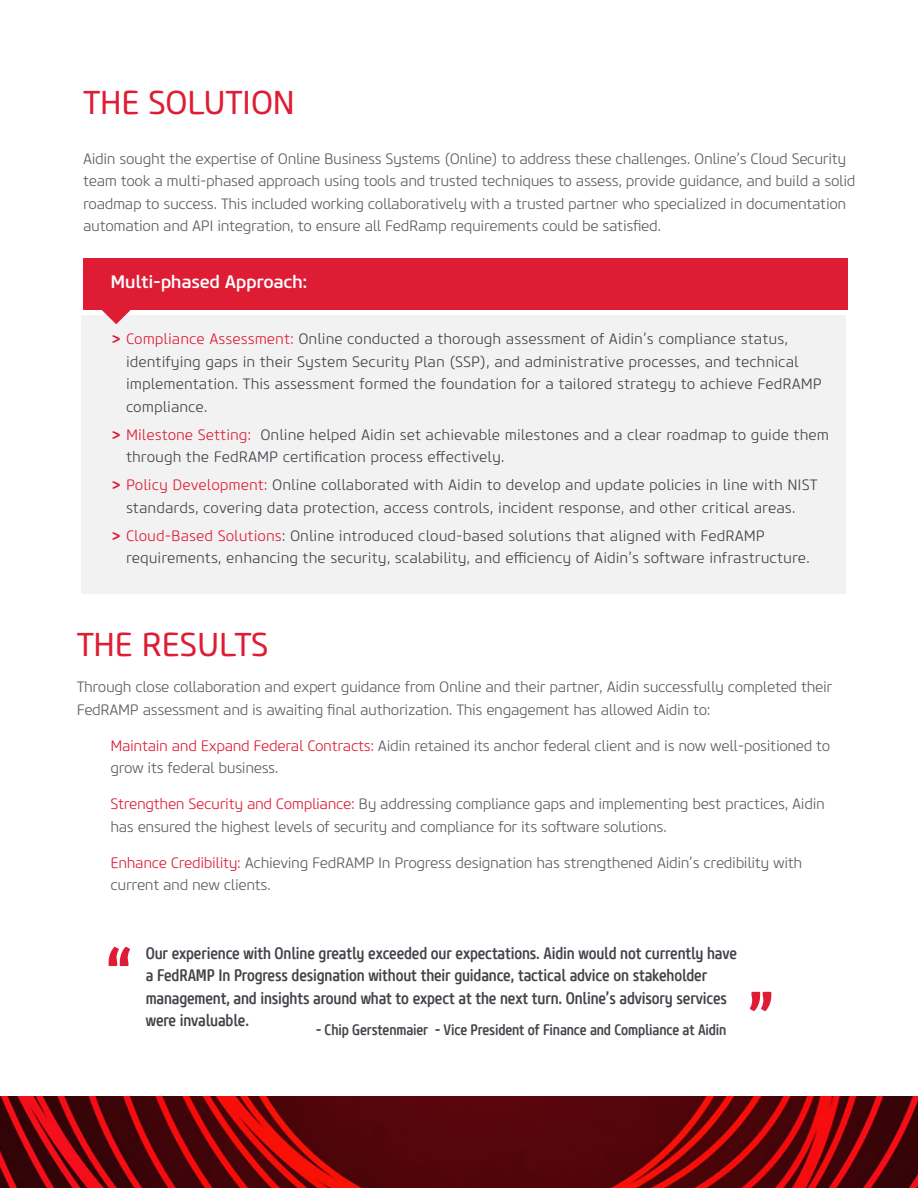
<style>
.page{position:relative;width:918px;height:1188px;background:#fff}
.page>*{position:absolute;margin:0;border:0;box-sizing:border-box;transform-origin:0 0}
.t1{font:500 72px "Core Sans M57 Cn";color:#de1d35}
.t2{font:33px "Core Sans M45";letter-spacing:-.025em;color:#de1d35}
.t3{font:500 18px "Core Sans M55";letter-spacing:-.02em;color:#fff}
.t4{font:500 16.5px/22.5px "Core Sans M57 Cn";letter-spacing:-.01em;color:#43434a}
.t5{font:300 15px/22.5px "Core Sans M35";letter-spacing:-.025em;color:#5d5c64}
.t6{font:300 15px/22.5px "Core Sans M35";color:#43434a}
.t7{font:500 15px "Core Sans M57 Cn";letter-spacing:-.01em;color:#43434a}
.s1{font-family:"Core Sans M65";font-weight:700;font-style:italic;color:#de1d35}
.s2{color:#de1d35}
</style>
<div class="page">
<div style="left:82px;top:315px;width:764px;height:279px;background:#f2f2f3"></div>
<div style="left:83px;top:258px;width:765px;height:52px;background:#de1d35"></div>
<svg style="left:102px;top:310px;width:29px;height:14px"></svg>
<img style="left:0;top:1097px;width:918px;height:91px">
<p class="t2" style="left:83px;top:82px;width:214px">THE SOLUTION</p>
<p class="t5" style="left:83px;top:148px;width:774px">Aidin sought the expertise of Online Business Systems (Online) to address these challenges. Online’s Cloud Security team took a multi-phased approach using tools and trusted techniques to assess, provide guidance, and build a solid roadmap to success. This included working collaboratively with a trusted partner who specialized in documentation automation and API integration, to ensure all FedRamp requirements could be satisfied.</p>
<p class="t3" style="left:110px;top:270px;width:199px">Multi-phased Approach:</p>
<p class="t6" style="left:126px;top:328px;width:697px;text-indent:-15px"><span class="s1">&gt;</span> <span class="s2">Compliance Assessment:</span> Online conducted a thorough assessment of Aidin’s compliance status, identifying gaps in their System Security Plan (SSP), and administrative processes, and technical implementation. This assessment formed the foundation for a tailored strategy to achieve FedRAMP compliance.</p>
<p class="t6" style="left:126px;top:424px;width:705px;text-indent:-15px"><span class="s1">&gt;</span> <span class="s2">Milestone Setting:</span> Online helped Aidin set achievable milestones and a clear roadmap to guide them through the FedRAMP certification process effectively.</p>
<p class="t6" style="left:111px;top:474px;width:708px;text-align:center"><span class="s1">&gt;</span> <span class="s2">Policy Development:</span> Online collaborated with Aidin to develop and update policies in line with NIST standards, covering data protection, access controls, incident response, and other critical areas.</p>
<p class="t6" style="left:126px;top:525px;width:685px;text-indent:-15px"><span class="s1">&gt;</span> <span class="s2">Cloud-Based Solutions</span>: Online introduced cloud-based solutions that aligned with FedRAMP requirements, enhancing the security, scalability, and efficiency of Aidin’s software infrastructure.</p>
<p class="t2" style="left:77px;top:625px;width:194px">THE RESULTS</p>
<p class="t5" style="left:77px;top:676px;width:757px">Through close collaboration and expert guidance from Online and their partner, Aidin successfully completed their<br>FedRAMP assessment and is awaiting final authorization. This engagement has allowed Aidin to:</p>
<p class="t5" style="left:110px;top:735px;width:722px"><span class="s2">Maintain and Expand Federal Contracts:</span> Aidin retained its anchor federal client and is now well-positioned to grow its federal business.</p>
<p class="t5" style="left:110px;top:793px;width:716px"><span class="s2">Strengthen Security and Compliance:</span> By addressing compliance gaps and implementing best practices, Aidin has ensured the highest levels of security and compliance for its software solutions.</p>
<p class="t5" style="left:110px;top:852px;width:693px"><span class="s2">Enhance Credibility:</span> Achieving FedRAMP In Progress designation has strengthened Aidin’s credibility with current and new clients.</p>
<p class="t1" style="left:105px;top:932px;width:29px">“</p>
<p class="t4" style="left:146px;top:942px;width:593px">Our experience with Online greatly exceeded our expectations. Aidin would not currently have a FedRAMP In Progress designation without their guidance, tactical advice on stakeholder management, and insights around what to expect at the next turn. Online’s advisory services were invaluable.</p>
<p class="t7" style="left:316px;top:1020px;width:412px">- Chip Gerstenmaier - Vice President of Finance and Compliance at Aidin</p>
<p class="t1" style="left:775px;top:1026px;width:29px;rotate:-180deg">“</p>
</div>
